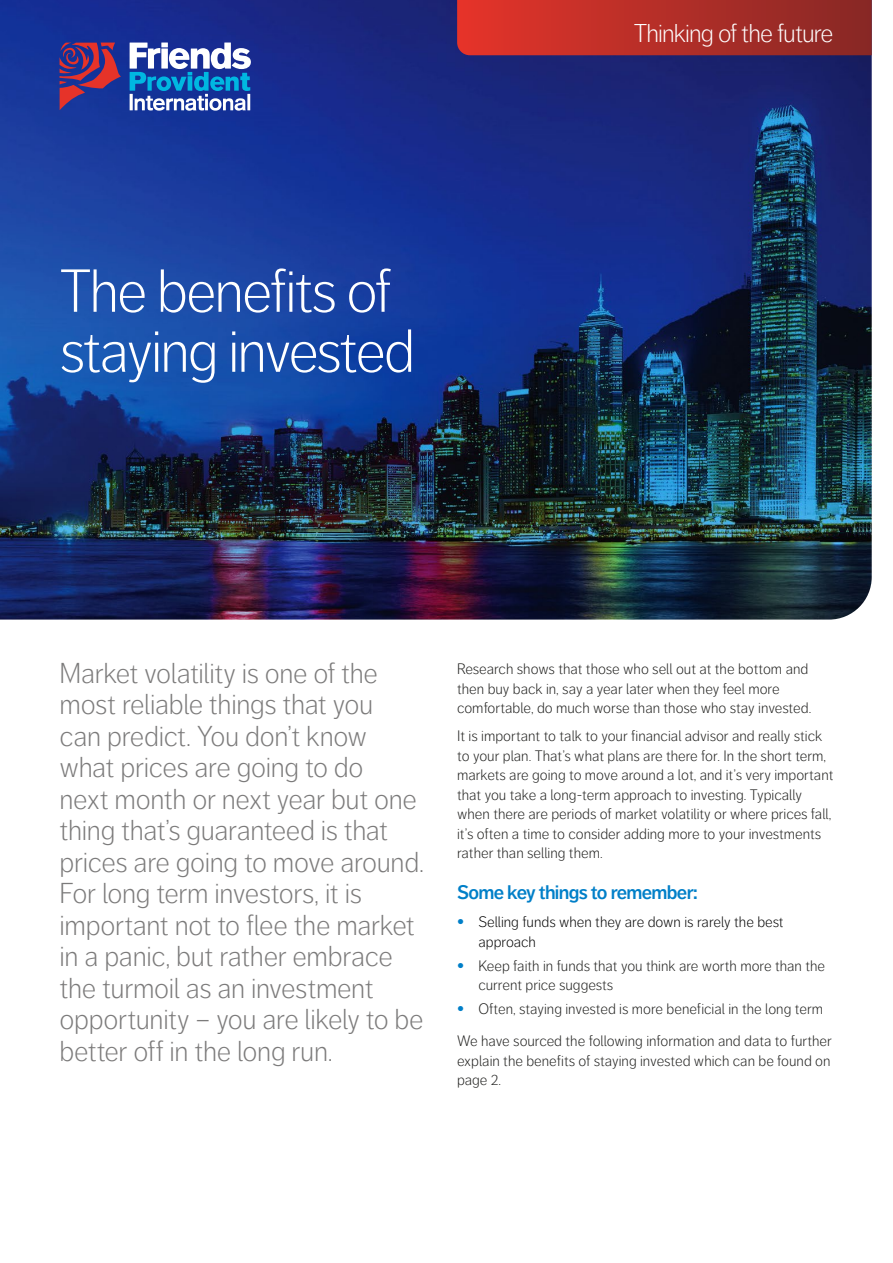
<style>
.page{position:relative;width:893px;height:1263px;background:#fff}
.page>*{position:absolute;margin:0;border:0;box-sizing:border-box;transform-origin:0 0}
.Main_Heading_PFI{font:300 60px "Friends Life Dagny";letter-spacing:-.035em;color:#fff}
.Stand_first_FPI{font:300 28.5px/31.5px "Friends Life Dagny";letter-spacing:-.015em;color:#7c7b7b}
.Tab_Device_FPI{font:300 25.5px "Friends Life Dagny";letter-spacing:-.035em;color:#fff}
.Heading_3_FPI{font:600 19.5px "Friends Life Dagny";letter-spacing:-.035em;color:#007fc8}
.Body_text_FPI{font:300 15px/19.5px "Friends Life Dagny";color:#1d1d1b}
.t1{font:300 15px/19.5px "Friends Life Dagny";color:#000}
.s1{font-weight:700;font-size:16.5px;color:#007fc8}
</style>
<div class="page">
<img style="left:0;top:0;width:872px;height:620px">
<svg style="left:457px;top:0;width:415px;height:55px"></svg>
<svg style="left:60px;top:43px;width:61px;height:67px"></svg>
<svg style="left:130px;top:43px;width:121px;height:68px"></svg>
<p class="Main_Heading_PFI" style="left:60px;top:257px;width:334px">The benefits of</p>
<p class="Main_Heading_PFI" style="left:60px;top:317px;width:357px">staying invested</p>
<p class="Tab_Device_FPI" style="left:634px;top:19px;width:201px">Thinking of the future</p>
<p class="Stand_first_FPI" style="left:60px;top:657px;width:366px">Market volatility is one of the most reliable things that you<br>can predict. You don’t know what prices are going to do<br>next month or next year but one thing that’s guaranteed is that prices are going to move around.<br>For long term investors, it is important not to flee the market in a panic, but rather embrace the turmoil as an investment opportunity – you are likely to be better off in the long run.</p>
<p class="Body_text_FPI" style="left:457px;top:660px;width:356px">Research shows that those who sell out at the bottom and then buy back in, say a year later when they feel more comfortable, do much worse than those who stay invested.</p>
<p class="Body_text_FPI" style="left:457px;top:727px;width:378px">It is important to talk to your financial advisor and really stick to your plan. That’s what plans are there for. In the short term, markets are going to move around a lot, and it’s very important that you take a long-term approach to investing. Typically when there are periods of market volatility or where prices fall, it’s often a time to consider adding more to your investments rather than selling them.</p>
<p class="Heading_3_FPI" style="left:457px;top:881px;width:242px">Some key things to remember:</p>
<p class="t1" style="left:478px;top:913px;width:307px;text-indent:-21px"><span class="s1">•</span> Selling funds when they are down is rarely the best approach</p>
<p class="Body_text_FPI" style="left:478px;top:956px;width:348px;text-indent:-21px"><span class="s1">•</span> Keep faith in funds that you think are worth more than the current price suggests</p>
<p class="Body_text_FPI" style="left:457px;top:999px;width:367px"><span class="s1">•</span> Often, staying invested is more beneficial in the long term</p>
<p class="Body_text_FPI" style="left:457px;top:1031px;width:376px;text-align:justify">We have sourced the following information and data to further explain the benefits of staying invested which can be found on page 2.</p>
</div>
